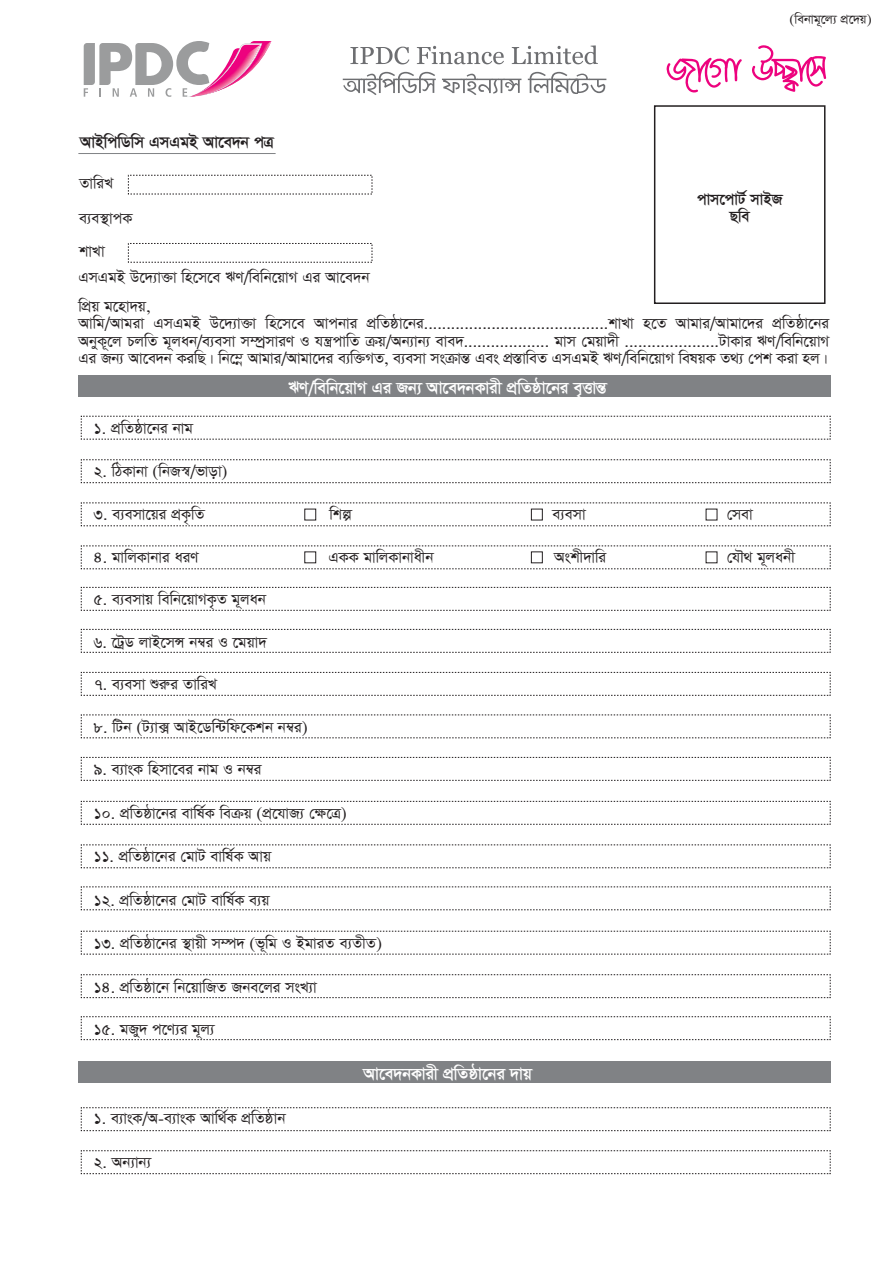
<style>
.page{position:relative;width:893px;height:1263px;background:#fff}
.page>*{position:absolute;margin:0;border:0;box-sizing:border-box;transform-origin:0 0}
.t1{font:19.5px "Sutonny MJ Bold";color:#fff}
.t2{font:18.75px "Sutonny MJ Bold";color:#231f20}
.t3{font:18px/17.4px "Sutonny MJ";color:#231f20}
.t4{font:18px/17.4px "Sutonny MJ Bold";color:#231f20;text-align:center}
.t5{font:15px "Sutonny MJ";color:#231f20}
</style>
<div class="page">
<div style="left:78px;top:375px;width:752px;height:22px;background:#808285"></div>
<hr style="left:78px;top:153px;width:198px;height:1px;background:#808285">
<div style="left:78px;top:1061px;width:752px;height:22px;background:#808285"></div>
<svg style="left:81px;top:931px;width:750px;height:24px"></svg>
<svg style="left:81px;top:974px;width:750px;height:24px"></svg>
<svg style="left:81px;top:1016px;width:750px;height:24px"></svg>
<svg style="left:81px;top:1107px;width:750px;height:24px"></svg>
<svg style="left:81px;top:1150px;width:750px;height:24px"></svg>
<svg style="left:81px;top:416px;width:750px;height:24px"></svg>
<svg style="left:81px;top:459px;width:750px;height:24px"></svg>
<svg style="left:81px;top:503px;width:750px;height:23px"></svg>
<svg style="left:81px;top:546px;width:750px;height:23px"></svg>
<svg style="left:81px;top:587px;width:750px;height:24px"></svg>
<svg style="left:81px;top:629px;width:750px;height:24px"></svg>
<svg style="left:81px;top:672px;width:750px;height:24px"></svg>
<svg style="left:81px;top:715px;width:750px;height:23px"></svg>
<svg style="left:81px;top:757px;width:750px;height:24px"></svg>
<svg style="left:81px;top:801px;width:750px;height:24px"></svg>
<svg style="left:81px;top:844px;width:750px;height:24px"></svg>
<svg style="left:81px;top:886px;width:750px;height:24px"></svg>
<div style="left:304px;top:509px;width:12px;height:11px;border:1px solid #231f20"></div>
<div style="left:531px;top:509px;width:12px;height:11px;border:1px solid #231f20"></div>
<div style="left:304px;top:551px;width:12px;height:12px;border:1px solid #231f20"></div>
<div style="left:531px;top:551px;width:12px;height:12px;border:1px solid #231f20"></div>
<div style="left:654px;top:105px;width:171px;height:199px;border:2px solid #231f20"></div>
<svg style="left:343px;top:72px;width:93px;height:23px"></svg>
<svg style="left:442px;top:74px;width:79px;height:21px"></svg>
<svg style="left:528px;top:72px;width:78px;height:22px"></svg>
<svg style="left:350px;top:47px;width:59px;height:17px"></svg>
<svg style="left:417px;top:46px;width:87px;height:18px"></svg>
<svg style="left:512px;top:45px;width:86px;height:19px"></svg>
<svg style="left:84px;top:41px;width:187px;height:56px"></svg>
<svg style="left:752px;top:45px;width:74px;height:47px"></svg>
<svg style="left:666px;top:58px;width:76px;height:34px"></svg>
<p class="t2" style="left:80px;top:132px;width:195px">AVBWCWWWM GMGGB AV‡E`B CÎ</p>
<p class="t3" style="left:79px;top:175px;width:35px">ZVWIL</p>
<p class="t3" style="left:79px;top:210px;width:55px">E¨E¯’VCK</p>
<p class="t3" style="left:79px;top:243px;width:27px">KVLV</p>
<p class="t3" style="left:78px;top:270px;width:293px">GMGGB D‡`¨V³V WN‡M‡E FY/WEWB‡QVM GI AV‡E`B</p>
<p class="t5" style="left:789px;top:12px;width:84px">(WEBVG~‡J¨ CÖ‡`Q)</p>
<p class="t4" style="left:697px;top:191px;width:87px">CVM‡CVU© MVBR<br>QWE</p>
<p class="t3" style="left:78px;top:298px;width:752px">WCÖQ G‡NV`Q,<br>AVWG/AVGIV GMGGB D‡`¨V³V WN‡M‡E AVCBVI CÖWZÔV‡BI.........................................KVLV N‡Z AVGVI/AVGV‡`I CÖWZÔV‡BI ABYK~‡J PJWZ G~JAB/E¨EMV M¤ÚªMVIY I HŠ¿CVWZ ΜQ/AB¨VB¨ EVE`................... GVM †GQV`X .....................UVKVI FY/WEWB‡QVM GI RB¨ AV‡E`B KIWQ| WB‡¤Œ AVGVI/AVGV‡`I E¨W³MZ, E¨EMV MSΜVŠÍGES CÖ¯ÍVWEZ GMGGB FY/WEWB‡QVM WELQK Z_¨ †CK KIV NJ|</p>
<p class="t3" style="left:94px;top:420px;width:101px">1. CÖWZÔV‡BI BVG</p>
<p class="t3" style="left:94px;top:464px;width:135px">2. WVKVBV (WBR¯^/FVOV)</p>
<p class="t1" style="left:288px;top:376px;width:331px">FY/WEWB‡QVM GI RB¨ AV‡E`BKVIX CÖWZÔV‡BI E„ËVŠÍ</p>
<p class="t3" style="left:94px;top:506px;width:112px">3. E¨EMV‡QI CÖK…WZ</p>
<p class="t3" style="left:330px;top:506px;width:24px">WKÍ</p>
<p class="t3" style="left:553px;top:506px;width:35px">E¨EMV</p>
<p class="t3" style="left:727px;top:506px;width:28px">†MEV</p>
<p class="t3" style="left:94px;top:549px;width:106px">4. GVWJKVBVI AIY</p>
<p class="t3" style="left:329px;top:549px;width:107px">GKK GVWJKVBVAXB</p>
<p class="t3" style="left:554px;top:549px;width:54px">ASKX`VWI</p>
<p class="t3" style="left:727px;top:549px;width:70px">†HŠ_ G~JABX</p>
<p class="t3" style="left:94px;top:592px;width:174px">5. E¨EMVQ WEWB‡QVMK…Z G~JAB</p>
<p class="t3" style="left:94px;top:634px;width:174px">6. ‡UªW JVB‡MÝ B¤^I I ‡GQV`</p>
<p class="t3" style="left:94px;top:677px;width:125px">7. E¨EMV ÏIÆI ZVWIL</p>
<p class="t3" style="left:94px;top:719px;width:216px">8. WUB (U¨V· AVB‡WW›UWD‡KKB B¤^I)</p>
<p class="t3" style="left:94px;top:762px;width:169px">9. E¨VSK WNMV‡EI BVG I B¤^I</p>
<p class="t3" style="left:94px;top:805px;width:254px">10. CÖWZÔV‡BI EVWL©K WEΜQ (CÖ‡HVR¨ †Ÿ‡Î)</p>
<p class="t3" style="left:94px;top:849px;width:179px">11. CÖWZÔV‡BI †GVU EVWL©K AVQ</p>
<p class="t3" style="left:94px;top:892px;width:177px">12. CÖWZÔV‡BI †GVU EVWL©K E¨Q</p>
<p class="t3" style="left:94px;top:935px;width:290px">13. CÖWZÔV‡BI ¯’VQX M¤Ú` (F~WG I BGVIZ E¨ZXZ)</p>
<p class="t3" style="left:94px;top:979px;width:225px">14. CÖWZÔV‡B WB‡QVWRZ RBE‡JI MSL¨V</p>
<p class="t3" style="left:94px;top:1021px;width:122px">15. GRY` C‡Y¨I G~J¨</p>
<p class="t3" style="left:94px;top:1111px;width:193px">1. E¨VSK/A-E¨VSK AVW_©K CÖWZÔVB</p>
<p class="t3" style="left:94px;top:1154px;width:59px">2. AB¨VB¨</p>
<p class="t1" style="left:363px;top:1062px;width:170px">AV‡E`BKVIX CÖWZÔV‡BI `VQ</p>
</div>
